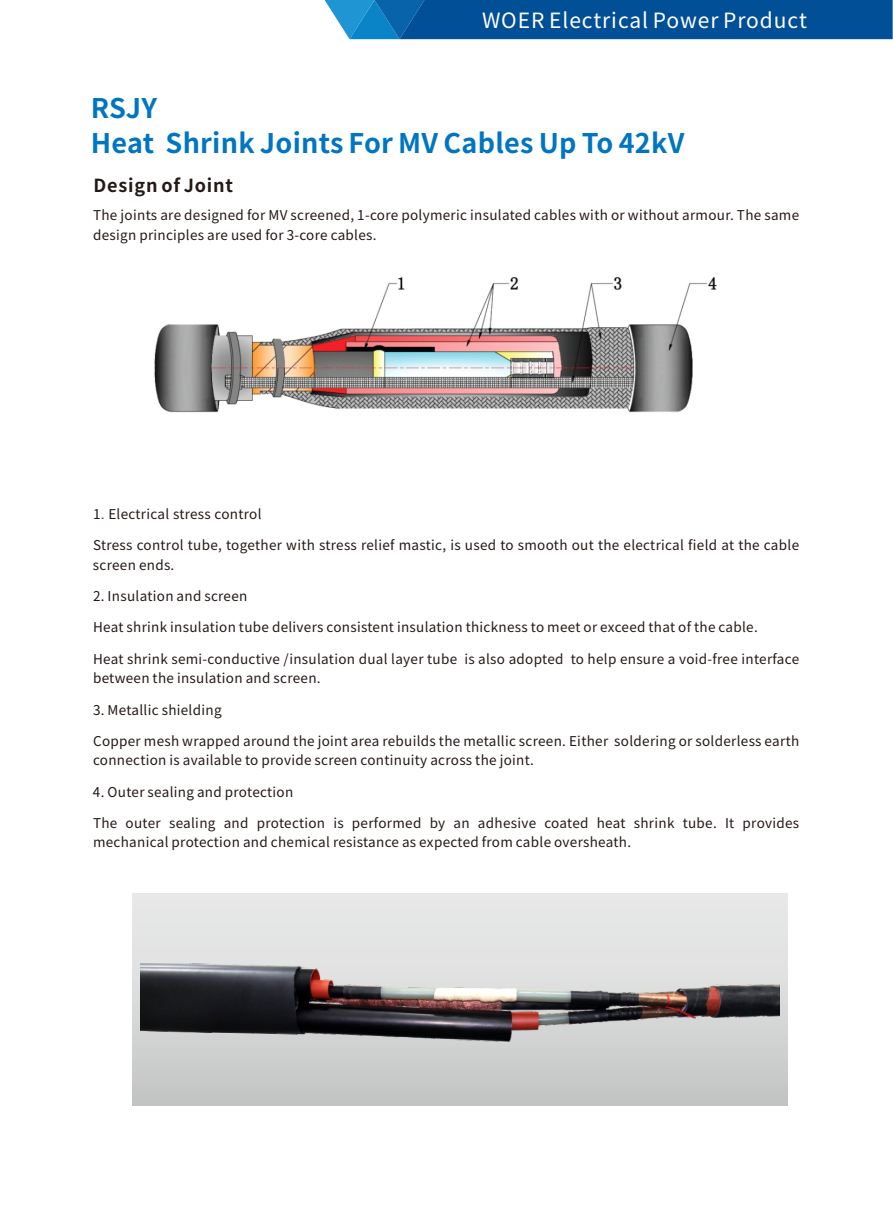
<style>
.page{position:relative;width:893px;height:1212px;background:#fff}
.page>*{position:absolute;margin:0;border:0;box-sizing:border-box;transform-origin:0 0}
.t1{font:700 27px/35.2px "Source Han Sans SC";letter-spacing:.01em;color:#0075c2}
.t2{font:21px "Source Han Sans SC";letter-spacing:.045em;color:#fff}
.t3{font:700 18px "Source Han Sans SC";letter-spacing:.045em;color:#231916}
.t4{font:13.5px/19.5px "Source Han Sans SC";letter-spacing:.02em;color:#231916}
.s1{font-family:"Arial"}
</style>
<div class="page">
<svg style="left:325px;top:0;width:568px;height:39px;background:#07599e"></svg>
<img style="left:154px;top:276px;width:563px;height:137px">
<div style="left:133px;top:893px;width:654px;height:213px;background:linear-gradient(to bottom,#eceded,#c5c5c6)"></div>
<img style="left:140px;top:893px;width:640px;height:194px">
<h2 class="t2" style="left:482px;top:9px;width:326px">WOER Electrical Power Product</h2>
<h1 class="t1" style="left:91px;top:90px;width:595px">RSJY<br>Heat Shrink Joints For MV Cables Up To 42kV</h1>
<h3 class="t3" style="left:94px;top:176px;width:141px">Design of Joint</h3>
<p class="t4" style="left:93px;top:205px;width:708px">The joints are designed for MV screened, 1-core polymeric insulated cables with or without armour. The same design principles are used for 3-core cables.</p>
<p class="t4" style="left:93px;top:504px;width:170px">1<span class="s1">.</span> Electrical stress control</p>
<p class="t4" style="left:93px;top:535px;width:708px">Stress control tube, together with stress relief mastic, is used to smooth out the electrical field at the cable screen ends.</p>
<p class="t4" style="left:93px;top:586px;width:156px">2. Insulation and screen</p>
<p class="t4" style="left:93px;top:617px;width:666px">Heat shrink insulation tube delivers consistent insulation thickness to meet or exceed that of the cable.</p>
<p class="t4" style="left:93px;top:649px;width:708px">Heat shrink semi-conductive /insulation dual layer tube is also adopted to help ensure a void-free interface between the insulation and screen.</p>
<p class="t4" style="left:93px;top:700px;width:130px">3. Metallic shielding</p>
<p class="t4" style="left:93px;top:731px;width:708px">Copper mesh wrapped around the joint area rebuilds the metallic screen. Either soldering or solderless earth connection is available to provide screen continuity across the joint.</p>
<p class="t4" style="left:93px;top:782px;width:202px">4. Outer sealing and protection</p>
<p class="t4" style="left:93px;top:813px;width:708px">The outer sealing and protection is performed by an adhesive coated heat shrink tube. It provides mechanical protection and chemical resistance as expected from cable oversheath.</p>
</div>
